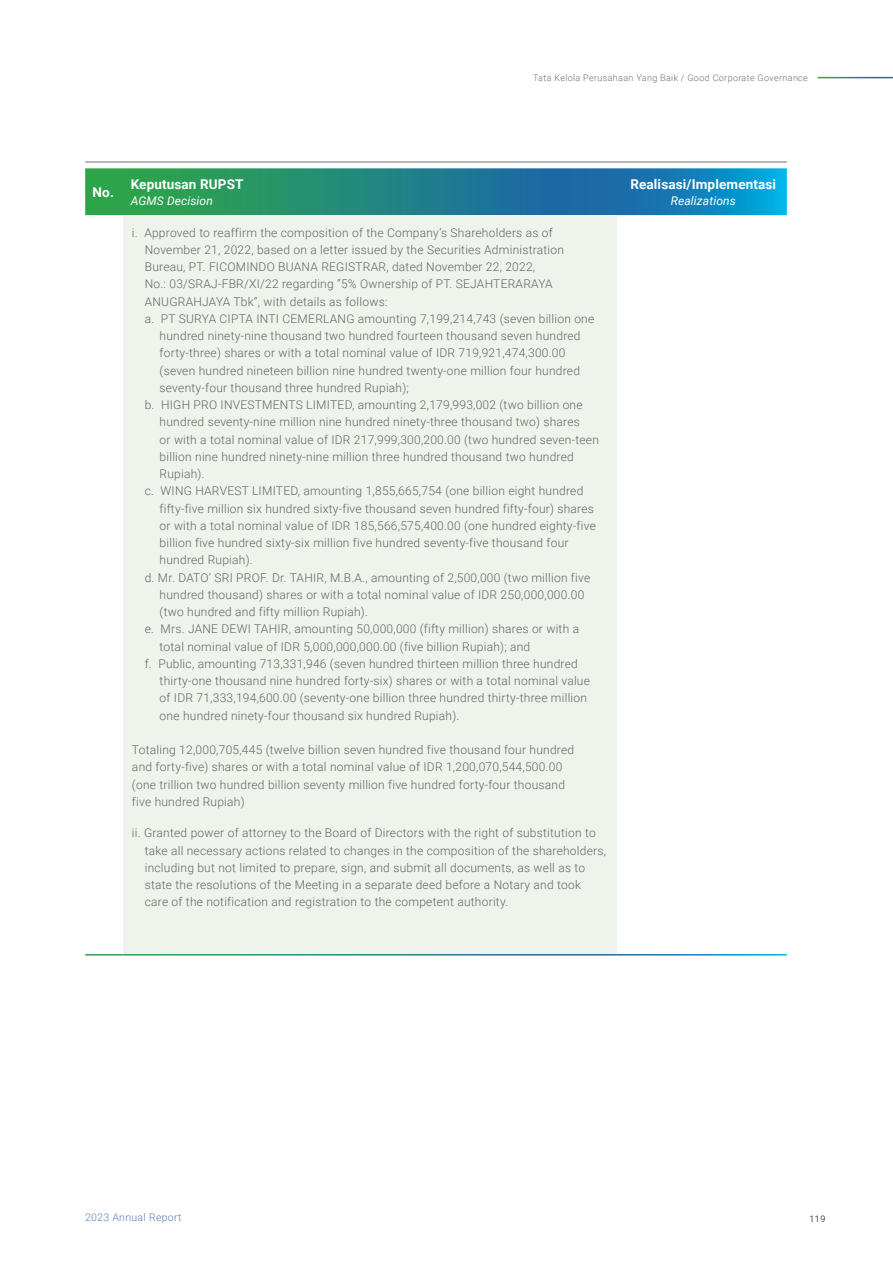
<style>
.page{position:relative;width:893px;height:1263px;background:#fff}
.page>*{position:absolute;margin:0;border:0;box-sizing:border-box;transform-origin:0 0}
.t1{font:700 13.5px "Roboto";letter-spacing:.01em;color:#fff}
.t2{font:300 12px/17.2px "Roboto";letter-spacing:.02em;color:#636466}
.t3{font:italic 12px "Roboto";letter-spacing:.01em;color:#fff}
.t4{font:300 10.5px "Roboto";letter-spacing:.03em;color:#537cb8}
.t5{font:300 9px "Roboto";letter-spacing:.04em;color:#6d6e71}
.t6{font:300 9px "Roboto";color:#000}
</style>
<div class="page">
<svg style="left:85px;top:168px;width:702px;height:47px;background:#20888c"></svg>
<div style="left:123px;top:215px;width:494px;height:740px;background:#eef4ec"></div>
<hr style="left:123px;top:954px;width:494px;height:1px;background:#fff">
<hr style="left:85px;top:162px;width:38px;height:1px;background:#6d6e71">
<hr style="left:123px;top:162px;width:494px;height:1px;background:#6d6e71">
<hr style="left:617px;top:162px;width:170px;height:1px;background:#6d6e71">
<p class="t5" style="left:533px;top:71px;width:276px">Tata Kelola Perusahaan Yang Baik / Good Corporate Governance</p>
<p class="t1" style="left:93px;top:183px;width:23px">No.</p>
<p class="t1" style="left:131px;top:174px;width:114px">Keputusan RUPST</p>
<p class="t3" style="left:131px;top:192px;width:84px">AGMS Decision</p>
<p class="t2" style="left:132px;top:223px;width:422px">i. Approved to reaffirm the composition of the Company’s Shareholders as of</p>
<p class="t2" style="left:145px;top:241px;width:421px">November 21, 2022, based on a letter issued by the Securities Administration</p>
<p class="t2" style="left:145px;top:258px;width:392px">Bureau, PT. FICOMINDO BUANA REGISTRAR, dated November 22, 2022,</p>
<p class="t2" style="left:145px;top:275px;width:409px">No.: 03/SRAJ-FBR/XI/22 regarding “5% Ownership of PT. SEJAHTERARAYA</p>
<p class="t2" style="left:145px;top:292px;width:244px">ANUGRAHJAYA Tbk”, with details as follows:</p>
<p class="t2" style="left:145px;top:309px;width:451px">a. PT SURYA CIPTA INTI CEMERLANG amounting 7,199,214,743 (seven billion one</p>
<p class="t2" style="left:160px;top:327px;width:422px">hundred ninety-nine thousand two hundred fourteen thousand seven hundred</p>
<p class="t2" style="left:160px;top:344px;width:407px">forty-three) shares or with a total nominal value of IDR 719,921,474,300.00</p>
<p class="t2" style="left:160px;top:361px;width:422px">(seven hundred nineteen billion nine hundred twenty-one million four hundred</p>
<p class="t2" style="left:160px;top:378px;width:251px">seventy-four thousand three hundred Rupiah);</p>
<p class="t2" style="left:145px;top:396px;width:439px">b. HIGH PRO INVESTMENTS LIMITED, amounting 2,179,993,002 (two billion one</p>
<p class="t2" style="left:160px;top:413px;width:422px">hundred seventy-nine million nine hundred ninety-three thousand two) shares</p>
<p class="t2" style="left:160px;top:430px;width:441px">or with a total nominal value of IDR 217,999,300,200.00 (two hundred seven-teen</p>
<p class="t2" style="left:160px;top:447px;width:416px">billion nine hundred ninety-nine million three hundred thousand two hundred</p>
<p class="t2" style="left:160px;top:465px;width:47px">Rupiah).</p>
<p class="t2" style="left:145px;top:482px;width:440px">c. WING HARVEST LIMITED, amounting 1,855,665,754 (one billion eight hundred</p>
<p class="t2" style="left:160px;top:499px;width:436px">fifty-five million six hundred sixty-five thousand seven hundred fifty-four) shares</p>
<p class="t2" style="left:160px;top:516px;width:438px">or with a total nominal value of IDR 185,566,575,400.00 (one hundred eighty-five</p>
<p class="t2" style="left:160px;top:534px;width:410px">billion five hundred sixty-six million five hundred seventy-five thousand four</p>
<p class="t2" style="left:160px;top:551px;width:95px">hundred Rupiah).</p>
<p class="t2" style="left:145px;top:568px;width:447px">d. Mr. DATO’ SRI PROF. Dr. TAHIR, M.B.A., amounting of 2,500,000 (two million five</p>
<p class="t2" style="left:160px;top:585px;width:426px">hundred thousand) shares or with a total nominal value of IDR 250,000,000.00</p>
<p class="t2" style="left:160px;top:603px;width:210px">(two hundred and fifty million Rupiah).</p>
<p class="t2" style="left:145px;top:620px;width:436px">e. Mrs. JANE DEWI TAHIR, amounting 50,000,000 (fifty million) shares or with a</p>
<p class="t2" style="left:160px;top:637px;width:372px">total nominal value of IDR 5,000,000,000.00 (five billion Rupiah); and</p>
<p class="t2" style="left:145px;top:654px;width:435px">f. Public, amounting 713,331,946 (seven hundred thirteen million three hundred</p>
<p class="t2" style="left:160px;top:672px;width:432px">thirty-one thousand nine hundred forty-six) shares or with a total nominal value</p>
<p class="t2" style="left:160px;top:689px;width:429px">of IDR 71,333,194,600.00 (seventy-one billion three hundred thirty-three million</p>
<p class="t2" style="left:160px;top:706px;width:301px">one hundred ninety-four thousand six hundred Rupiah).</p>
<p class="t2" style="left:132px;top:741px;width:444px">Totaling 12,000,705,445 (twelve billion seven hundred five thousand four hundred and forty-five) shares or with a total nominal value of IDR 1,200,070,544,500.00 (one trillion two hundred billion seventy million five hundred forty-four thousand five hundred Rupiah)</p>
<p class="t2" style="left:145px;top:824px;width:463px;text-indent:-13px">ii. Granted power of attorney to the Board of Directors with the right of substitution to take all necessary actions related to changes in the composition of the shareholders, including but not limited to prepare, sign, and submit all documents, as well as to state the resolutions of the Meeting in a separate deed before a Notary and took care of the notification and registration to the competent authority.</p>
<p class="t1" style="left:630px;top:174px;width:147px">Realisasi/Implementasi</p>
<p class="t3" style="left:671px;top:192px;width:67px">Realizations</p>
<p class="t4" style="left:85px;top:1209px;width:98px">2023 Annual Report</p>
<p class="t6" style="left:809px;top:1212px;width:18px">119</p>
</div>
